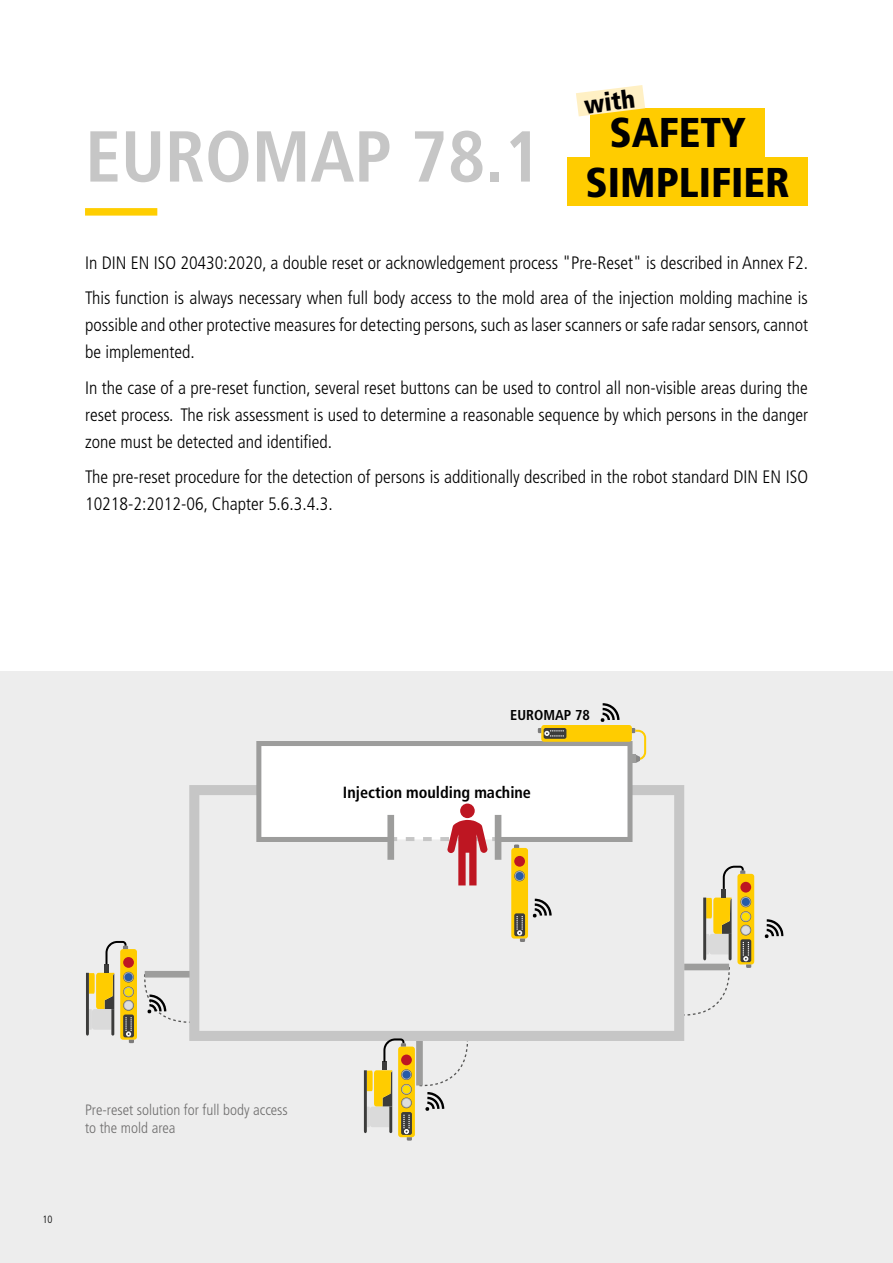
<style>
.page{position:relative;width:893px;height:1263px;background:#fff}
.page>*{position:absolute;margin:0;border:0;box-sizing:border-box;transform-origin:0 0}
.Header_1_bold__grey_48pt{font:700 condensed 72px "Frutiger LT Std";color:#c6c6c6}
.Titel-gelb-schwarz{font:900 condensed 41.55px "Frutiger";color:#000}
.Titel-gelb-schwarz-2{font:900 condensed 25.2px "Frutiger";color:#000}
.Text__light_12__block__2_mm_Absatz{font:300 condensed 18px/27px "Frutiger LT Std";color:#000;text-align:justify}
.t1{font:700 condensed 16.2px "Frutiger LT Std";color:#000}
.Text__light_10pt{font:300 condensed 15px/18px "Frutiger LT Std";color:#706f6f}
.t2{font:700 condensed 14.4px "Frutiger LT Std";color:#000}
.t3{font:300 condensed 10.5px "Frutiger LT Std";color:#000}
</style>
<div class="page">
<div style="left:0;top:672px;width:893px;height:591px;background:#ededed"></div>
<div style="left:85px;top:208px;width:72px;height:8px;background:#ffce00"></div>
<div style="left:416px;top:1041px;width:7px;height:44px;background:#9d9d9c"></div>
<svg style="left:189px;top:785px;width:495px;height:256px"></svg>
<div style="left:541px;top:725px;width:91px;height:17px;background:#fc0;border-radius:3px"></div>
<svg style="left:600px;top:703px;width:19px;height:19px"></svg>
<div style="left:398px;top:1046px;width:17px;height:91px;background:#fc0;border-radius:3px"></div>
<svg style="left:364px;top:1038px;width:48px;height:103px"></svg>
<svg style="left:418px;top:1039px;width:51px;height:72px"></svg>
<svg style="left:737px;top:874px;width:17px;height:90px"></svg>
<svg style="left:683px;top:866px;width:68px;height:150px"></svg>
<svg style="left:764px;top:919px;width:20px;height:19px"></svg>
<div style="left:145px;top:971px;width:45px;height:6px;background:#9d9d9c"></div>
<div style="left:120px;top:949px;width:17px;height:91px;background:#fc0;border-radius:3px"></div>
<svg style="left:86px;top:941px;width:48px;height:102px"></svg>
<svg style="left:144px;top:973px;width:47px;height:50px"></svg>
<div style="left:511px;top:848px;width:17px;height:90px;background:#fc0;border-radius:3px"></div>
<div style="left:514px;top:913px;width:11px;height:23px;background:#3c3c3b;border-radius:2px"></div>
<svg style="left:516px;top:916px;width:9px;height:26px"></svg>
<svg style="left:533px;top:899px;width:19px;height:19px"></svg>
<svg style="left:254px;top:728px;width:392px;height:157px"></svg>
<div style="left:568px;top:157px;width:240px;height:48px;background:#fc0"></div>
<div style="left:590px;top:108px;width:175px;height:49px;background:#fc0"></div>
<svg style="left:576px;top:85px;width:69px;height:31px"></svg>
<p class="Header_1_bold__grey_48pt" style="left:85px;top:114px;width:458px">EUROMAP 78.1</p>
<p class="Titel-gelb-schwarz-2" style="left:583px;top:90px;width:52px;rotate:-7deg">with</p>
<p class="Titel-gelb-schwarz" style="left:609px;top:108px;width:138px">SAFETY</p>
<p class="Titel-gelb-schwarz" style="left:586px;top:158px;width:206px">SIMPLIFIER</p>
<p class="Text__light_12__block__2_mm_Absatz" style="left:85px;top:249px;width:724px">In DIN EN ISO 20430:2020, a double reset or acknowledgement process "Pre-Reset" is described in Annex F2.</p>
<p class="Text__light_12__block__2_mm_Absatz" style="left:85px;top:285px;width:725px">This function is always necessary when full body access to the mold area of the injection molding machine is possible and other protective measures for detecting persons, such as laser scanners or safe radar sensors, cannot be implemented.</p>
<p class="Text__light_12__block__2_mm_Absatz" style="left:85px;top:374px;width:724px">In the case of a pre-reset function, several reset buttons can be used to control all non-visible areas during the reset process. The risk assessment is used to determine a reasonable sequence by which persons in the danger zone must be detected and identified.</p>
<p class="Text__light_12__block__2_mm_Absatz" style="left:85px;top:464px;width:724px">The pre-reset procedure for the detection of persons is additionally described in the robot standard DIN EN ISO<br>10218-2:2012-06, Chapter 5.6.3.4.3.</p>
<p class="t2" style="left:510px;top:706px;width:81px">EUROMAP 78</p>
<p class="t1" style="left:343px;top:782px;width:190px">Injection moulding machine</p>
<p class="t3" style="left:43px;top:1213px;width:12px">10</p>
<p class="Text__light_10pt" style="left:85px;top:1101px;width:204px">Pre-reset solution for full body access to the mold area</p>
</div>
